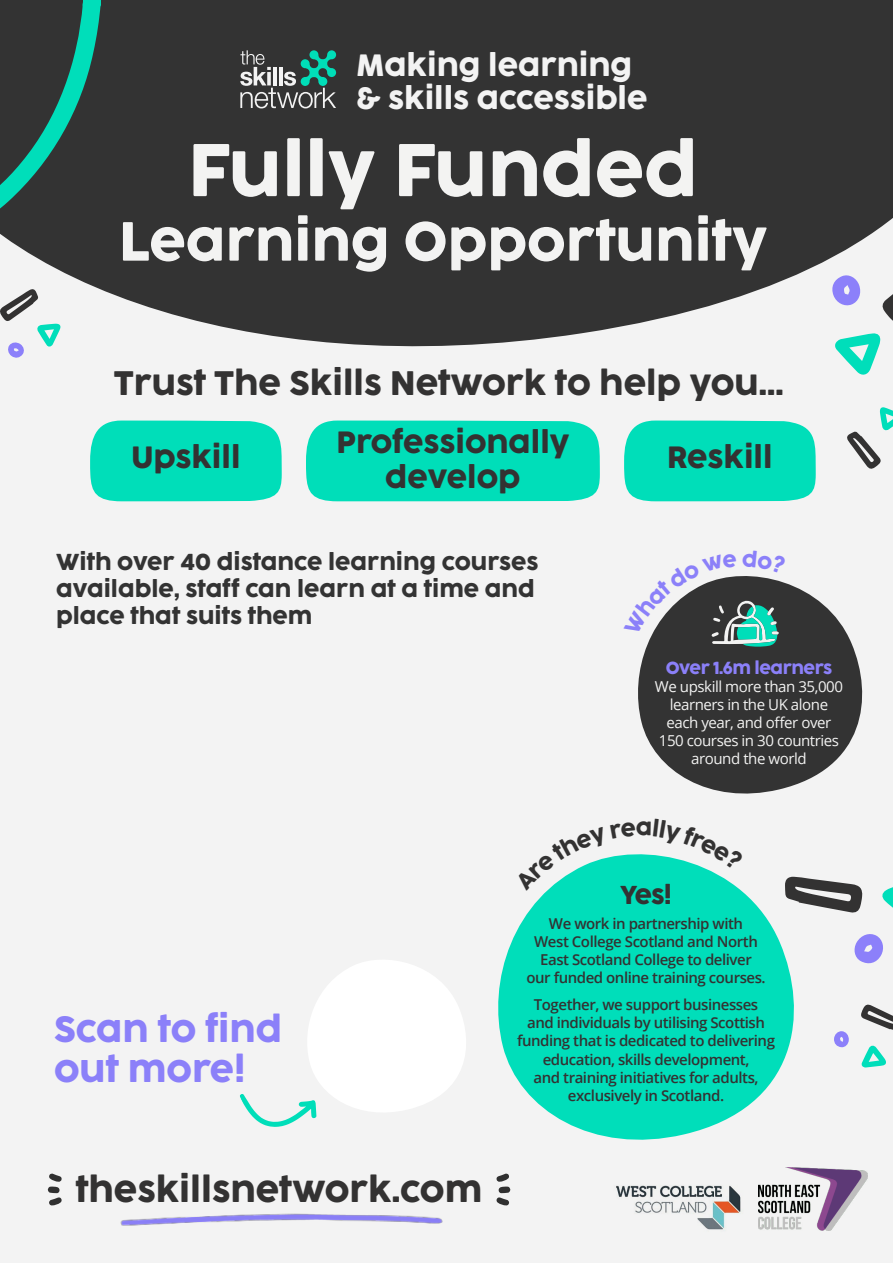
<style>
.page{position:relative;width:893px;height:1263px;background:#f3f3f3}
.page>*{position:absolute;margin:0;border:0;box-sizing:border-box;transform-origin:0 0}
.t1{font:69px "Cocogoose Pro";color:#f3f3f2}
.t2{font:51px "Cocogoose Pro";color:#f3f3f2}
.t3{font:33.75px/39.3px "Cocogoose Pro";color:#8b80f9}
.t4{font:32.7px "Cocogoose Pro";color:#333232}
.t5{font:31.5px "Cocogoose Pro";color:#333232}
.t6{font:28.5px/34.2px "Cocogoose Pro";color:#333232;text-align:center}
.t7{font:28.5px/32.4px "Cocogoose Pro";color:#f3f3f3}
.t8{font:24px "Cocogoose Pro";color:#333232}
.t9{font:21.45px/27px "Cocogoose Pro";color:#333}
.t10{font:16.2px "Cocogoose Pro";letter-spacing:-.03em;color:#8b80f9}
.t11{font:600 15px/18px "Open Sans";letter-spacing:-.03em;color:#333232;text-align:center}
.t12{font:15px/18px "Open Sans";letter-spacing:-.03em;color:#f3f3f2;text-align:center}
</style>
<div class="page">
<svg style="left:39px;top:0;width:854px;height:347px;fill:#333"></svg>
<svg style="left:0;top:0;width:105px;height:259px"></svg>
<svg style="left:240px;top:50px;width:96px;height:58px"></svg>
<svg style="left:882px;top:260px;width:11px;height:64px"></svg>
<svg style="left:833px;top:333px;width:48px;height:42px"></svg>
<svg style="left:830px;top:274px;width:32px;height:33px"></svg>
<svg style="left:801px;top:311px;width:15px;height:14px"></svg>
<svg style="left:809px;top:878px;width:54px;height:35px"></svg>
<svg style="left:882px;top:887px;width:11px;height:21px"></svg>
<svg style="left:854px;top:934px;width:29px;height:30px"></svg>
<svg style="left:0;top:288px;width:61px;height:70px"></svg>
<svg style="left:638px;top:583px;width:225px;height:211px;fill:#333"></svg>
<svg style="left:847px;top:407px;width:46px;height:62px"></svg>
<svg style="left:861px;top:1004px;width:32px;height:26px"></svg>
<svg style="left:861px;top:1045px;width:25px;height:22px"></svg>
<svg style="left:834px;top:1031px;width:15px;height:16px"></svg>
<img style="left:120px;top:1213px;width:323px;height:13px">
<svg style="left:496px;top:1173px;width:14px;height:32px"></svg>
<svg style="left:48px;top:1173px;width:14px;height:32px"></svg>
<div style="left:90px;top:420px;width:192px;height:81px;background:#00deb9"></div>
<div style="left:624px;top:420px;width:192px;height:81px;background:#00deb9"></div>
<div style="left:306px;top:420px;width:294px;height:81px;background:#00deb9"></div>
<svg style="left:240px;top:960px;width:226px;height:167px"></svg>
<svg style="left:498px;top:876px;width:311px;height:264px;fill:#00deba"></svg>
<img style="left:616px;top:1185px;width:125px;height:45px">
<img style="left:759px;top:1168px;width:108px;height:62px">
<svg style="left:638px;top:576px;width:148px;height:71px"></svg>
<svg style="left:515px;top:854px;width:229px;height:37px"></svg>
<h3 class="t7" style="left:356px;top:49px;width:292px">Making learning &amp; skills accessible</h3>
<h1 class="t1" style="left:188px;top:114px;width:511px">Fully Funded</h1>
<h2 class="t2" style="left:119px;top:200px;width:650px">Learning Opportunity</h2>
<h3 class="t5" style="left:114px;top:358px;width:671px">Trust The Skills Network to help you...</h3>
<h3 class="t6" style="left:336px;top:425px;width:234px">Professionally develop</h3>
<h3 class="t6" style="left:131px;top:440px;width:111px">Upskill</h3>
<h3 class="t6" style="left:667px;top:440px;width:107px">Reskill</h3>
<h3 class="t9" style="left:56px;top:548px;width:484px">With over 40 distance learning courses available, staff can learn at a time and place that suits them</h3>
<p class="t10" style="left:666px;top:655px;width:168px">Over 1.6m learners</p>
<p class="t12" style="left:655px;top:677px;width:189px">We upskill more than 35,000 learners in the UK alone each year, and offer over<br>150 courses in 30 countries around the world</p>
<h3 class="t8" style="left:620px;top:875px;width:53px">Yes!</h3>
<h3 class="t3" style="left:54px;top:1009px;width:230px">Scan to find out more!</h3>
<h3 class="t4" style="left:76px;top:1163px;width:408px">theskillsnetwork.com</h3>
<p class="t11" style="left:526px;top:915px;width:241px">We work in partnership with<br>West College Scotland and North<br>East Scotland College to deliver our funded online training courses.</p>
<p class="t11" style="left:517px;top:996px;width:259px">Together, we support businesses<br>and individuals by utilising Scottish funding that is dedicated to delivering education, skills development,<br>and training initiatives for adults, exclusively in Scotland.</p>
</div>
